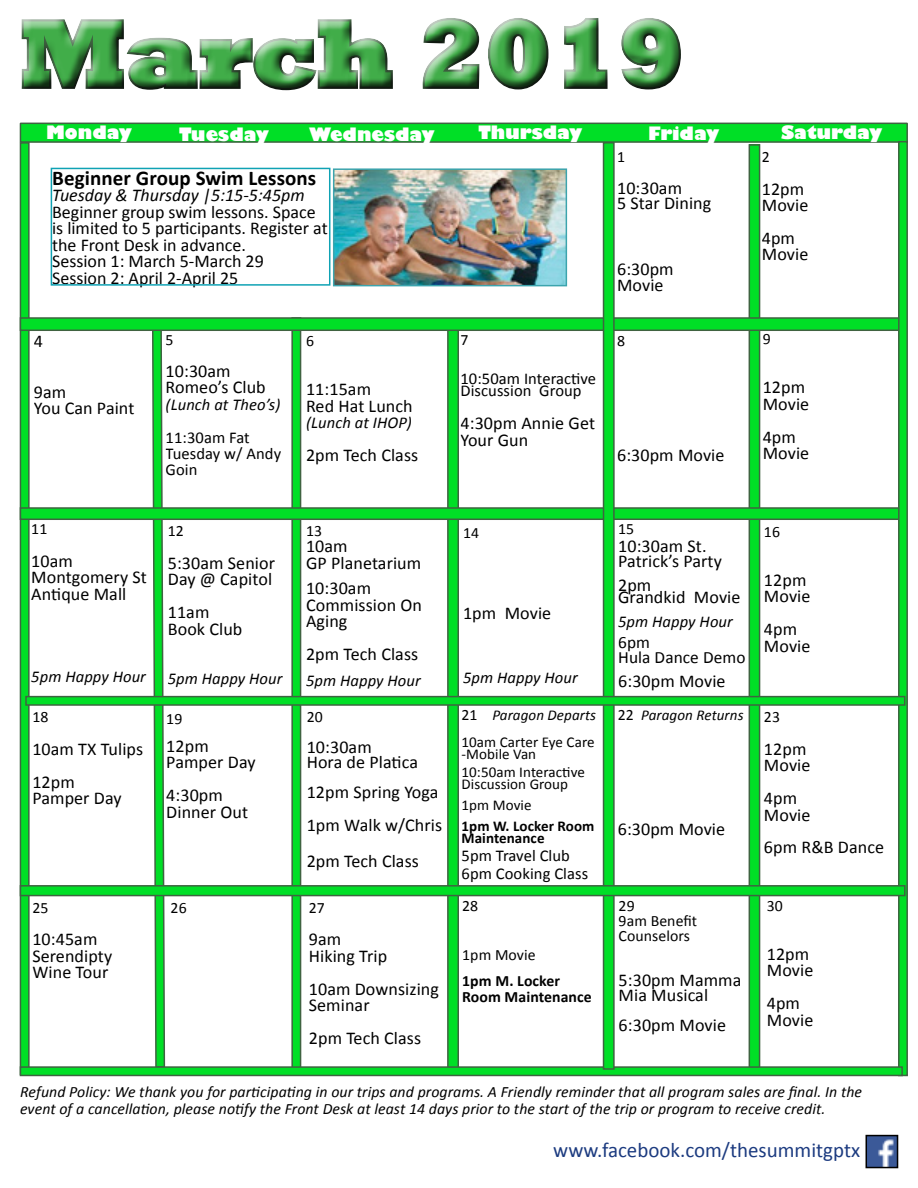
<style>
.page{position:relative;width:918px;height:1188px;background:#fff}
.page>*{position:absolute;margin:0;border:0;box-sizing:border-box;transform-origin:0 0}
.t1{font:800 96px "Rockwell";letter-spacing:.005em;color:#41ad49}
.t2{font:21px "Calibri";color:#1c3b80}
.t3{font:700 21px "Calibri";letter-spacing:.005em;color:#000}
.t4{font:18px/16.5px "Calibri";letter-spacing:.005em;color:#000}
.t5{font:800 18px "Gill Sans";color:#fff}
.t6{font:italic 18px "Calibri";color:#000}
.t7{font:17.25px/15px "Calibri";letter-spacing:.005em;color:#000}
.t8{font:italic 16.5px "Calibri";letter-spacing:.005em;color:#000}
.t9{font:16.5px/16.5px "Calibri";letter-spacing:.005em;color:#000}
.t10{font:italic 15.75px/16.5px "Calibri";letter-spacing:.005em;color:#000}
.t11{font:15.75px/15px "Calibri";letter-spacing:.005em;color:#000}
.t12{font:700 15.75px/16.5px "Calibri";letter-spacing:.005em;color:#000}
.t13{font:15px/27px "Calibri";letter-spacing:.005em;color:#000}
.t14{font:700 15px/12px "Calibri";letter-spacing:.005em;color:#000}
.t15{font:italic 15px "Calibri";letter-spacing:.005em;color:#000}
.s1{font-size:15.75px}
.s2{font-style:italic}
.s3{font-style:normal;font-size:15.75px}
</style>
<div class="page">
<div style="left:20px;top:123px;width:888px;height:20px;background:#00df26;border:2px solid #3f6341"></div>
<div style="left:749px;top:145px;width:11px;height:925px;background:#00df26"></div>
<div style="left:749px;top:144px;width:11px;height:927px;border:2px solid #3f6341"></div>
<svg style="left:151px;top:331px;width:15px;height:735px"></svg>
<div style="left:292px;top:318px;width:9px;height:752px;background:#00df26"></div>
<div style="left:291px;top:317px;width:10px;height:754px;border:2px solid #3f6341"></div>
<div style="left:448px;top:321px;width:10px;height:748px;background:#00df26"></div>
<div style="left:447px;top:320px;width:12px;height:750px;border:2px solid #3f6341"></div>
<div style="left:20px;top:143px;width:9px;height:931px;background:#00df26"></div>
<div style="left:20px;top:142px;width:10px;height:933px;border:2px solid #3f6341"></div>
<div style="left:20px;top:508px;width:883px;height:11px;background:#00df26"></div>
<div style="left:20px;top:507px;width:883px;height:13px;border:2px solid #3f6341"></div>
<div style="left:20px;top:318px;width:884px;height:12px;background:#00df26"></div>
<div style="left:20px;top:317px;width:885px;height:14px;border:2px solid #3f6341"></div>
<div style="left:899px;top:142px;width:8px;height:933px;background:#00df26"></div>
<div style="left:898px;top:141px;width:10px;height:935px;border:2px solid #3f6341"></div>
<div style="left:20px;top:1067px;width:882px;height:8px;background:#00df26"></div>
<div style="left:20px;top:1066px;width:883px;height:10px;border:2px solid #3f6341"></div>
<div style="left:604px;top:143px;width:10px;height:926px;background:#00df26"></div>
<div style="left:603px;top:142px;width:12px;height:928px;border:2px solid #3f6341"></div>
<div style="left:26px;top:697px;width:879px;height:8px;background:#00df26"></div>
<div style="left:25px;top:696px;width:880px;height:10px;border:2px solid #3f6341"></div>
<div style="left:13px;top:10px;width:679px;height:91px;background:#000;opacity:.75"></div>
<img style="left:869px;top:1138px;width:26px;height:27px">
<div style="left:866px;top:1135px;width:32px;height:33px;border:2px solid #000"></div>
<div style="left:20px;top:886px;width:885px;height:10px;background:#00df26"></div>
<div style="left:20px;top:885px;width:886px;height:11px;border:2px solid #3f6341"></div>
<div style="left:51px;top:168px;width:279px;height:118px;border:2px solid #0fa2b4"></div>
<img style="left:336px;top:171px;width:228px;height:112px">
<div style="left:333px;top:168px;width:234px;height:118px;border:2px solid #3ca4ad"></div>
<h1 class="t1" style="left:20px;top:-1px;width:666px">March 2019</h1>
<p class="t5" style="left:46px;top:122px;width:88px">Monday</p>
<p class="t5" style="left:179px;top:123px;width:92px">Tuesday</p>
<p class="t5" style="left:309px;top:123px;width:127px">Wednesday</p>
<p class="t5" style="left:478px;top:122px;width:106px">Thursday</p>
<p class="t5" style="left:648px;top:122px;width:73px">Friday</p>
<p class="t5" style="left:781px;top:122px;width:103px">Saturday</p>
<p class="t3" style="left:52px;top:165px;width:266px">Beginner Group Swim Lessons</p>
<p class="t6" style="left:52px;top:183px;width:254px">Tuesday &amp; Thursday |5:15-5:45pm</p>
<p class="t4" style="left:52px;top:204px;width:277px">Beginner group swim lessons. Space is limited to 5 participants. Register at the Front Desk in advance.<br>Session 1: March 5-March 29<br>Session 2: April 2-April 25</p>
<p class="t4" style="left:34px;top:333px;width:11px">4</p>
<p class="t4" style="left:34px;top:384px;width:102px">9am<br>You Can Paint</p>
<p class="t11" style="left:166px;top:333px;width:10px">5</p>
<p class="t4" style="left:166px;top:363px;width:102px">10:30am<br>Romeo’s Club</p>
<p class="t8" style="left:166px;top:393px;width:116px">(Lunch at Theo’s)</p>
<p class="t9" style="left:166px;top:429px;width:117px">11:30am Fat<br>Tuesday w/ Andy<br>Goin</p>
<p class="t11" style="left:306px;top:333px;width:10px">6</p>
<p class="t4" style="left:306px;top:381px;width:108px">11:15am<br>Red Hat Lunch</p>
<p class="t8" style="left:306px;top:411px;width:107px">(Lunch at IHOP)</p>
<p class="t4" style="left:306px;top:447px;width:114px">2pm Tech Class</p>
<p class="t11" style="left:460px;top:333px;width:10px">7</p>
<p class="t9" style="left:460px;top:373px;width:137px;line-height:12px">10:50am Interactive<br>Discussion Group</p>
<p class="t4" style="left:460px;top:415px;width:136px">4:30pm Annie Get<br>Your Gun</p>
<p class="t11" style="left:31px;top:521px;width:18px">11</p>
<p class="t4" style="left:31px;top:553px;width:117px">10am<br>Montgomery St<br>Antique Mall</p>
<p class="t8" style="left:31px;top:665px;width:116px">5pm Happy Hour</p>
<p class="t11" style="left:168px;top:523px;width:18px">12</p>
<p class="t4" style="left:168px;top:555px;width:109px">5:30am Senior<br>Day @ Capitol</p>
<p class="t4" style="left:168px;top:604px;width:76px">11am<br>Book Club</p>
<p class="t8" style="left:168px;top:667px;width:116px">5pm Happy Hour</p>
<p class="t11" style="left:306px;top:523px;width:18px">13</p>
<p class="t4" style="left:306px;top:538px;width:117px">10am<br>GP Planetarium</p>
<p class="t4" style="left:306px;top:580px;width:117px">10:30am<br>Commission On<br>Aging</p>
<p class="t4" style="left:306px;top:646px;width:114px">2pm Tech Class</p>
<p class="t8" style="left:306px;top:669px;width:116px">5pm Happy Hour</p>
<p class="t11" style="left:463px;top:525px;width:18px">14</p>
<p class="t4" style="left:463px;top:604px;width:90px">1pm Movie</p>
<p class="t8" style="left:463px;top:666px;width:116px">5pm Happy Hour</p>
<p class="t11" style="left:32px;top:709px;width:18px">18</p>
<p class="t4" style="left:32px;top:732px;width:112px;line-height:32.8px">10am TX Tulips<br>12pm</p>
<p class="t4" style="left:32px;top:790px;width:91px">Pamper Day</p>
<p class="t11" style="left:166px;top:711px;width:18px">19</p>
<p class="t4" style="left:166px;top:738px;width:91px">12pm<br>Pamper Day</p>
<p class="t4" style="left:166px;top:787px;width:83px">4:30pm<br>Dinner Out</p>
<p class="t11" style="left:307px;top:709px;width:18px">20</p>
<p class="t4" style="left:307px;top:740px;width:113px;line-height:15px">10:30am<br>Hora de Platica</p>
<p class="t4" style="left:307px;top:776px;width:137px;line-height:33px">12pm Spring Yoga<br>1pm Walk w/Chris</p>
<p class="t4" style="left:307px;top:853px;width:114px">2pm Tech Class</p>
<p class="t13" style="left:462px;top:701px;width:136px"><span class="s1">21</span> <span class="s2">Paragon Departs<br></span>10am Carter Eye Care</p>
<p class="t13" style="left:462px;top:745px;width:125px;line-height:18px">-Mobile Van<br>10:50am Interactive</p>
<p class="t13" style="left:462px;top:773px;width:108px;line-height:21px">Discussion Group<br>1pm Movie</p>
<p class="t14" style="left:462px;top:820px;width:134px">1pm W. Locker Room<br>Maintenance</p>
<p class="t9" style="left:462px;top:846px;width:128px;line-height:18px">5pm Travel Club<br>6pm Cooking Class</p>
<p class="t11" style="left:32px;top:900px;width:18px">25</p>
<p class="t4" style="left:32px;top:931px;width:81px">10:45am<br>Serendipty<br>Wine Tour</p>
<p class="t11" style="left:171px;top:900px;width:18px">26</p>
<p class="t11" style="left:462px;top:898px;width:18px">28</p>
<p class="t11" style="left:462px;top:948px;width:75px">1pm Movie</p>
<p class="t12" style="left:462px;top:972px;width:131px">1pm M. Locker<br>Room Maintenance</p>
<p class="t11" style="left:309px;top:900px;width:18px">27</p>
<p class="t4" style="left:309px;top:931px;width:80px">9am<br>Hiking Trip</p>
<p class="t4" style="left:309px;top:981px;width:132px">10am Downsizing<br>Seminar</p>
<p class="t4" style="left:309px;top:1030px;width:114px">2pm Tech Class</p>
<p class="t11" style="left:617px;top:150px;width:10px">1</p>
<p class="t4" style="left:617px;top:180px;width:96px;line-height:15px">10:30am<br>5 Star Dining</p>
<p class="t4" style="left:617px;top:260px;width:58px">6:30pm<br>Movie</p>
<p class="t11" style="left:617px;top:333px;width:10px">8</p>
<p class="t4" style="left:617px;top:447px;width:109px">6:30pm Movie</p>
<p class="t11" style="left:762px;top:149px;width:10px">2</p>
<p class="t4" style="left:762px;top:181px;width:48px">12pm<br>Movie</p>
<p class="t4" style="left:762px;top:230px;width:48px">4pm<br>Movie</p>
<p class="t11" style="left:763px;top:331px;width:10px">9</p>
<p class="t4" style="left:763px;top:379px;width:48px">12pm<br>Movie</p>
<p class="t4" style="left:763px;top:428px;width:48px">4pm<br>Movie</p>
<p class="t11" style="left:618px;top:521px;width:18px">15</p>
<p class="t4" style="left:618px;top:538px;width:105px;line-height:15px">10:30am St.<br>Patrick’s Party</p>
<p class="t4" style="left:618px;top:577px;width:35px">2pm</p>
<p class="t4" style="left:618px;top:589px;width:124px">Grandkid Movie</p>
<p class="t8" style="left:618px;top:610px;width:116px">5pm Happy Hour</p>
<p class="t7" style="left:618px;top:635px;width:129px">6pm<br>Hula Dance Demo</p>
<p class="t4" style="left:618px;top:673px;width:109px">6:30pm Movie</p>
<p class="t11" style="left:764px;top:524px;width:18px">16</p>
<p class="t4" style="left:764px;top:572px;width:48px">12pm<br>Movie</p>
<p class="t4" style="left:764px;top:621px;width:48px">4pm<br>Movie</p>
<p class="t15" style="left:618px;top:704px;width:127px"><span class="s3">22</span> Paragon Returns</p>
<p class="t4" style="left:618px;top:820px;width:109px">6:30pm Movie</p>
<p class="t11" style="left:764px;top:709px;width:18px">23</p>
<p class="t4" style="left:764px;top:741px;width:48px">12pm<br>Movie</p>
<p class="t4" style="left:764px;top:790px;width:48px">4pm<br>Movie</p>
<p class="t4" style="left:764px;top:839px;width:122px">6pm R&amp;B Dance</p>
<p class="t11" style="left:619px;top:898px;width:80px">29<br>9am Benefit<br>Counselors</p>
<p class="t4" style="left:619px;top:972px;width:124px;line-height:15px">5:30pm Mamma<br>Mia Musical</p>
<p class="t4" style="left:619px;top:1016px;width:109px">6:30pm Movie</p>
<p class="t11" style="left:767px;top:898px;width:18px">30</p>
<p class="t4" style="left:767px;top:946px;width:48px">12pm<br>Movie</p>
<p class="t4" style="left:767px;top:995px;width:48px">4pm<br>Movie</p>
<p class="t10" style="left:20px;top:1083px;width:844px">Refund Policy: We thank you for participating in our trips and programs. A Friendly reminder that all program sales are final. In the event of a cancellation, please notify the Front Desk at least 14 days prior to the start of the trip or program to receive credit.</p>
<p class="t2" style="left:553px;top:1137px;width:308px">www.facebook.com/thesummitgptx</p>
</div>
